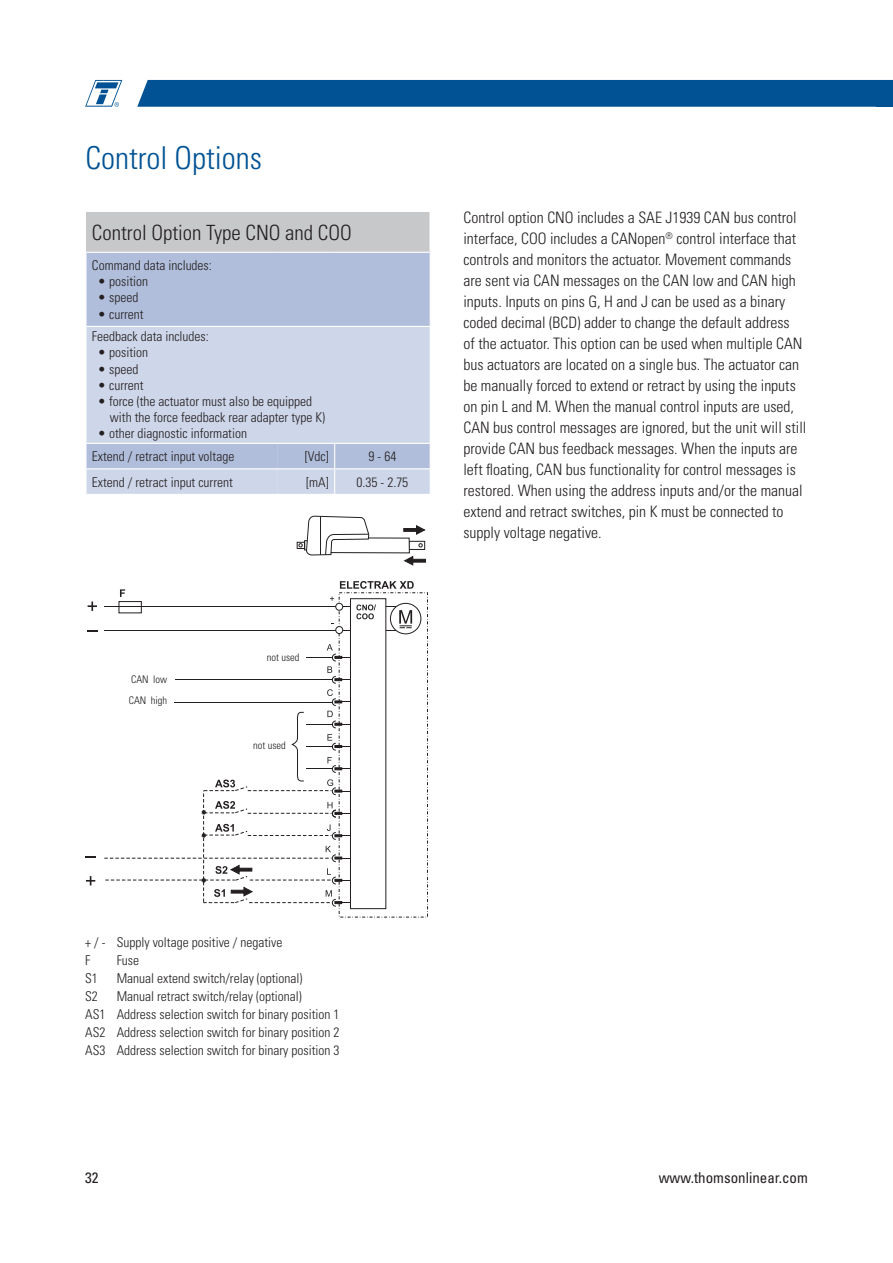
<style>
.page{position:relative;width:893px;height:1263px;background:#fff}
.page>*{position:absolute;margin:0;border:0;box-sizing:border-box;transform-origin:0 0}
.t1{font:300 condensed 31.5px "Univers LT Std";color:#005294}
.t2{font:300 condensed 21px "Univers LT Std";color:#231f20}
.t3{font:300 condensed 15.75px/21px "Univers LT Std";color:#231f20}
.t4{font:condensed 15px "Univers LT Std";color:#231f20}
.t5{font:300 condensed 13.5px/16.2px "Univers LT Std";color:#231f20}
.t6{font:300 condensed 10.5px "Univers LT Std";color:#231f20}
</style>
<div class="page">
<div style="left:137px;top:80px;width:756px;height:27px;background:#005294"></div>
<svg style="left:85px;top:80px;width:37px;height:27px"></svg>
<hr style="left:104px;top:630px;width:232px;height:1px;background:#231f20">
<hr style="left:104px;top:607px;width:231px;height:1px;background:#231f20">
<svg style="left:88px;top:601px;width:9px;height:10px"></svg>
<svg style="left:87px;top:630px;width:11px;height:2px"></svg>
<div style="left:119px;top:601px;width:23px;height:12px;border:1px solid #231f20"></div>
<svg style="left:120px;top:589px;width:5px;height:8px"></svg>
<svg style="left:340px;top:581px;width:74px;height:8px"></svg>
<svg style="left:296px;top:516px;width:130px;height:50px"></svg>
<svg style="left:390px;top:603px;width:31px;height:31px"></svg>
<div style="left:390px;top:603px;width:31px;height:31px;border:1px solid #231f20;border-radius:50%"></div>
<svg style="left:386px;top:606px;width:26px;height:25px"></svg>
<div style="left:335px;top:626px;width:8px;height:8px;border:1px solid #231f20;border-radius:50%"></div>
<svg style="left:330px;top:596px;width:46px;height:28px"></svg>
<svg style="left:86px;top:876px;width:9px;height:9px"></svg>
<svg style="left:85px;top:856px;width:11px;height:2px"></svg>
<svg style="left:104px;top:644px;width:248px;height:263px"></svg>
<div style="left:86px;top:212px;width:344px;height:40px;background:#c7c8ca"></div>
<div style="left:87px;top:253px;width:343px;height:73px;background:#b1bedb"></div>
<svg style="left:87px;top:327px;width:343px;height:167px;background:#cbd3e7"></svg>
<hr style="left:429px;top:212px;width:2px;height:40px;background:#fff">
<svg style="left:277px;top:443px;width:153px;height:51px;background:#c2cce3"></svg>
<hr style="left:87px;top:443px;width:190px;height:1px;background:#fff">
<hr style="left:87px;top:468px;width:190px;height:1px;background:#fff">
<p class="t1" style="left:85px;top:139px;width:178px">Control Options</p>
<p class="t2" style="left:92px;top:220px;width:261px">Control Option Type CNO and COO</p>
<p class="t5" style="left:92px;top:257px;width:121px">Command data includes:</p>
<p class="t5" style="left:98px;top:273px;width:52px">• position</p>
<p class="t5" style="left:98px;top:289px;width:42px">• speed</p>
<p class="t5" style="left:98px;top:306px;width:47px">• current</p>
<p class="t5" style="left:92px;top:328px;width:118px">Feedback data includes:</p>
<p class="t5" style="left:98px;top:344px;width:52px">• position</p>
<p class="t5" style="left:98px;top:361px;width:42px">• speed</p>
<p class="t5" style="left:98px;top:377px;width:47px">• current</p>
<p class="t5" style="left:110px;top:393px;width:217px;text-indent:-12px">• force (the actuator must also be equipped with the force feedback rear adapter type K)</p>
<p class="t5" style="left:98px;top:425px;width:151px">• other diagnostic information</p>
<p class="t5" style="left:92px;top:448px;width:144px">Extend / retract input voltage</p>
<p class="t5" style="left:305px;top:448px;width:25px">[Vdc]</p>
<p class="t5" style="left:369px;top:448px;width:29px">9 - 64</p>
<p class="t5" style="left:92px;top:474px;width:142px">Extend / retract input current</p>
<p class="t5" style="left:306px;top:474px;width:24px">[mA]</p>
<p class="t5" style="left:357px;top:474px;width:53px">0.35 - 2.75</p>
<p class="t6" style="left:131px;top:673px;width:38px">CAN low</p>
<p class="t6" style="left:129px;top:694px;width:40px">CAN high</p>
<p class="t6" style="left:267px;top:651px;width:34px">not used</p>
<p class="t6" style="left:253px;top:738px;width:34px">not used</p>
<p class="t3" style="left:463px;top:207px;width:344px">Control option CNO includes a SAE J1939 CAN bus control interface, COO includes a CANopen<sup>®</sup> control interface that controls and monitors the actuator. Movement commands are sent via CAN messages on the CAN low and CAN high inputs. Inputs on pins G, H and J can be used as a binary coded decimal (BCD) adder to change the default address<br>of the actuator. This option can be used when multiple CAN bus actuators are located on a single bus. The actuator can be manually forced to extend or retract by using the inputs on pin L and M. When the manual control inputs are used, CAN bus control messages are ignored, but the unit will still provide CAN bus feedback messages. When the inputs are left floating, CAN bus functionality for control messages is restored. When using the address inputs and/or the manual extend and retract switches, pin K must be connected to supply voltage negative.</p>
<p class="t5" style="left:85px;top:934px;width:199px">+ / - Supply voltage positive / negative</p>
<p class="t5" style="left:85px;top:952px;width:7px">F</p>
<p class="t5" style="left:117px;top:952px;width:24px">Fuse</p>
<p class="t5" style="left:85px;top:970px;width:14px">S1</p>
<p class="t5" style="left:117px;top:970px;width:187px">Manual extend switch/relay (optional)</p>
<p class="t5" style="left:85px;top:988px;width:14px">S2</p>
<p class="t5" style="left:117px;top:988px;width:187px">Manual retract switch/relay (optional)</p>
<p class="t5" style="left:85px;top:1006px;width:256px">AS1 Address selection switch for binary position 1</p>
<p class="t5" style="left:85px;top:1024px;width:256px">AS2 Address selection switch for binary position 2</p>
<p class="t5" style="left:85px;top:1042px;width:256px">AS3 Address selection switch for binary position 3</p>
<p class="t4" style="left:85px;top:1168px;width:15px">32</p>
<p class="t4" style="left:659px;top:1168px;width:151px">www.thomsonlinear.com</p>
</div>
